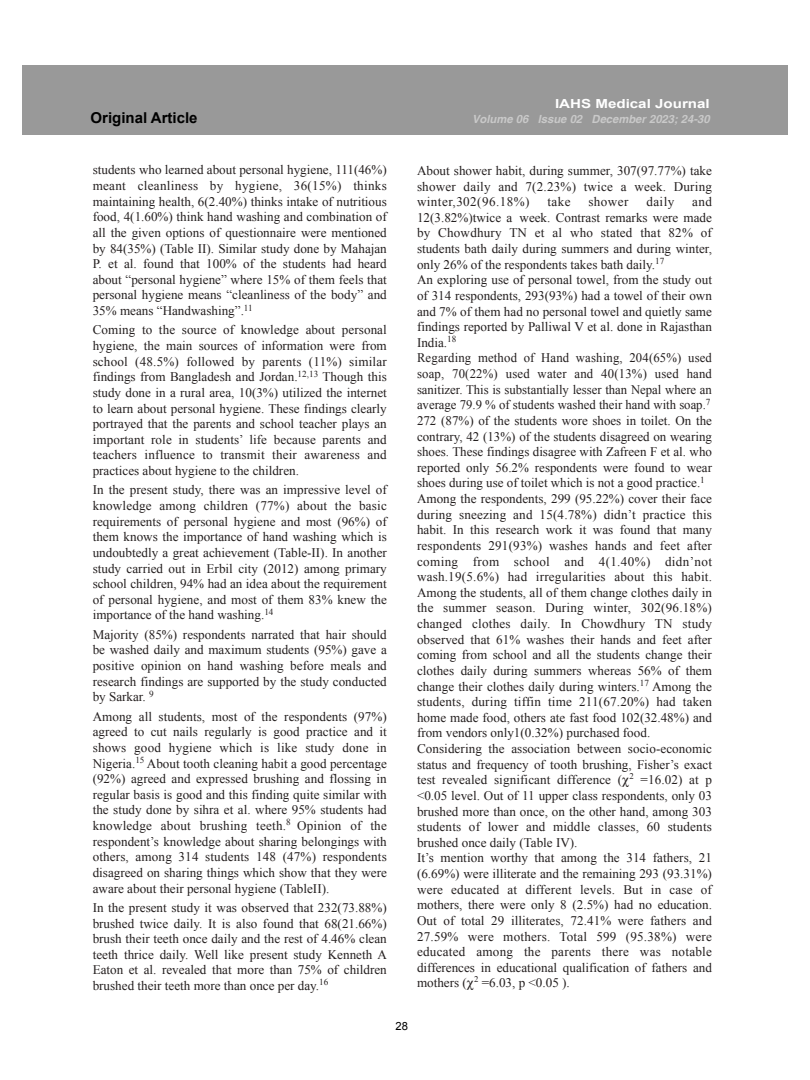
<style>
.page{position:relative;width:810px;height:1080px;background:#fff}
.page>*{position:absolute;margin:0;border:0;box-sizing:border-box;transform-origin:0 0}
.t1{font:700 15px "Arial";color:#000}
.t2{font:13.12px/15.6px "Times New Roman";color:#241f1f;text-align:justify}
.t3{font:700 12.5px "Arial";color:#fff;scale:1.21 1}
.t4{font:italic 700 11.25px "Arial";color:#c9c9c9}
.t5{font:11.25px "Arial";color:#000}
</style>
<div class="page">
<div style="left:23px;top:65px;width:765px;height:69px;background:#999"></div>
<p class="t3" style="left:555px;top:96px;width:129px">IAHS Medical Journal</p>
<p class="t1" style="left:91px;top:108px;width:108px">Original Article</p>
<p class="t4" style="left:472px;top:112px;width:239px">Volume 06 Issue 02 December 2023; 24-30</p>
<p class="t2" style="left:93px;top:162px;width:296px">students who learned about personal hygiene, 111(46%) meant cleanliness by hygiene, 36(15%) thinks maintaining health, 6(2.40%) thinks intake of nutritious food, 4(1.60%) think hand washing and combination of all the given options of questionnaire were mentioned by 84(35%) (Table II). Similar study done by Mahajan P. et al. found that 100% of the students had heard about “personal hygiene” where 15% of them feels that personal hygiene means “cleanliness of the body” and 35% means “Handwashing”.<sup>11</sup></p>
<p class="t2" style="left:93px;top:322px;width:296px">Coming to the source of knowledge about personal hygiene, the main sources of information were from school (48.5%) followed by parents (11%) similar findings from Bangladesh and Jordan.<sup>12,13</sup> Though this study done in a rural area, 10(3%) utilized the internet to learn about personal hygiene. These findings clearly portrayed that the parents and school teacher plays an important role in students’ life because parents and teachers influence to transmit their awareness and practices about hygiene to the children.</p>
<p class="t2" style="left:93px;top:482px;width:296px">In the present study, there was an impressive level of knowledge among children (77%) about the basic requirements of personal hygiene and most (96%) of them knows the importance of hand washing which is undoubtedly a great achievement (Table-II). In another study carried out in Erbil city (2012) among primary school children, 94% had an idea about the requirement of personal hygiene, and most of them 83% knew the importance of the hand washing.<sup>14</sup></p>
<p class="t2" style="left:93px;top:626px;width:296px">Majority (85%) respondents narrated that hair should be washed daily and maximum students (95%) gave a positive opinion on hand washing before meals and research findings are supported by the study conducted by Sarkar. <sup>9</sup></p>
<p class="t2" style="left:93px;top:708px;width:296px">Among all students, most of the respondents (97%) agreed to cut nails regularly is good practice and it shows good hygiene which is like study done in Nigeria.<sup>15</sup> About tooth cleaning habit a good percentage (92%) agreed and expressed brushing and flossing in regular basis is good and this finding quite similar with the study done by sihra et al. where 95% students had knowledge about brushing teeth.<sup>8</sup> Opinion of the respondent’s knowledge about sharing belongings with others, among 314 students 148 (47%) respondents disagreed on sharing things which show that they were aware about their personal hygiene (TableII).</p>
<p class="t2" style="left:93px;top:899px;width:296px">In the present study it was observed that 232(73.88%) brushed twice daily. It is also found that 68(21.66%) brush their teeth once daily and the rest of 4.46% clean teeth thrice daily. Well like present study Kenneth A Eaton et al. revealed that more than 75% of children brushed their teeth more than once per day.<sup>16</sup></p>
<p class="t2" style="left:417px;top:163px;width:297px">About shower habit, during summer, 307(97.77%) take shower daily and 7(2.23%) twice a week. During winter,302(96.18%)</p>
<p class="t2" style="left:417px;top:194px;width:297px;text-align:left;text-indent:275px">and 12(3.82%)twice a week. Contrast remarks were made by Chowdhury TN et al who stated that 82% of students bath daily during summers and during winter, only 26% of the respondents takes bath daily.<sup>17<br></sup>An exploring use of personal towel, from the study out of 314 respondents, 293(93%) had a towel of their own and 7% of them had no personal towel and quietly same findings reported by Palliwal V et al. done in Rajasthan India.<sup>18<br></sup>Regarding method of Hand washing, 204(65%) used soap, 70(22%) used water and 40(13%) used hand sanitizer. This is substantially lesser than Nepal where an average 79.9 % of students washed their hand with soap.<sup>7<br></sup>272 (87%) of the students wore shoes in toilet. On the contrary, 42 (13%) of the students disagreed on wearing shoes. These findings disagree with Zafreen F et al. who reported only 56.2% respondents were found to wear shoes during use of toilet which is not a good practice.<sup>1<br></sup>Among the respondents, 299 (95.22%) cover their face during sneezing and 15(4.78%) didn’t practice this habit. In this research work it was found that many respondents 291(93%) washes hands and feet after coming from school and 4(1.40%) didn’not wash.19(5.6%) had irregularities about this habit.<br>Among the students, all of them change clothes daily in the summer season. During winter, 302(96.18%) changed clothes daily. In Chowdhury TN study observed that 61% washes their hands and feet after coming from school and all the students change their clothes daily during summers whereas 56% of them change their clothes daily during winters.<sup>17</sup> Among the students, during tiffin time 211(67.20%) had taken home made food, others ate fast food 102(32.48%) and from vendors only1(0.32%) purchased food.<br>Considering the association between socio-economic status and frequency of tooth brushing, Fisher’s exact test revealed significant difference ( <sup>2</sup> =16.02) at p &lt;0.05 level. Out of 11 upper class respondents, only 03 brushed more than once, on the other hand, among 303 students of lower and middle classes, 60 students brushed once daily (Table IV).<br>It’s mention worthy that among the 314 fathers, 21 (6.69%) were illiterate and the remaining 293 (93.31%) were educated at different levels. But in case of mothers, there were only 8 (2.5%) had no education.<br>Out of total 29 illiterates, 72.41% were fathers and 27.59% were mothers. Total 599 (95.38%) were educated among the parents there was notable differences in educational qualification of fathers and mothers ( <sup>2</sup> =6.03, p &lt;0.05 ).</p>
<p class="t2" style="left:547px;top:194px;width:25px">take</p>
<p class="t2" style="left:588px;top:194px;width:42px">shower</p>
<p class="t2" style="left:646px;top:194px;width:29px">daily</p>
<p class="t5" style="left:395px;top:1019px;width:14px">28</p>
</div>
